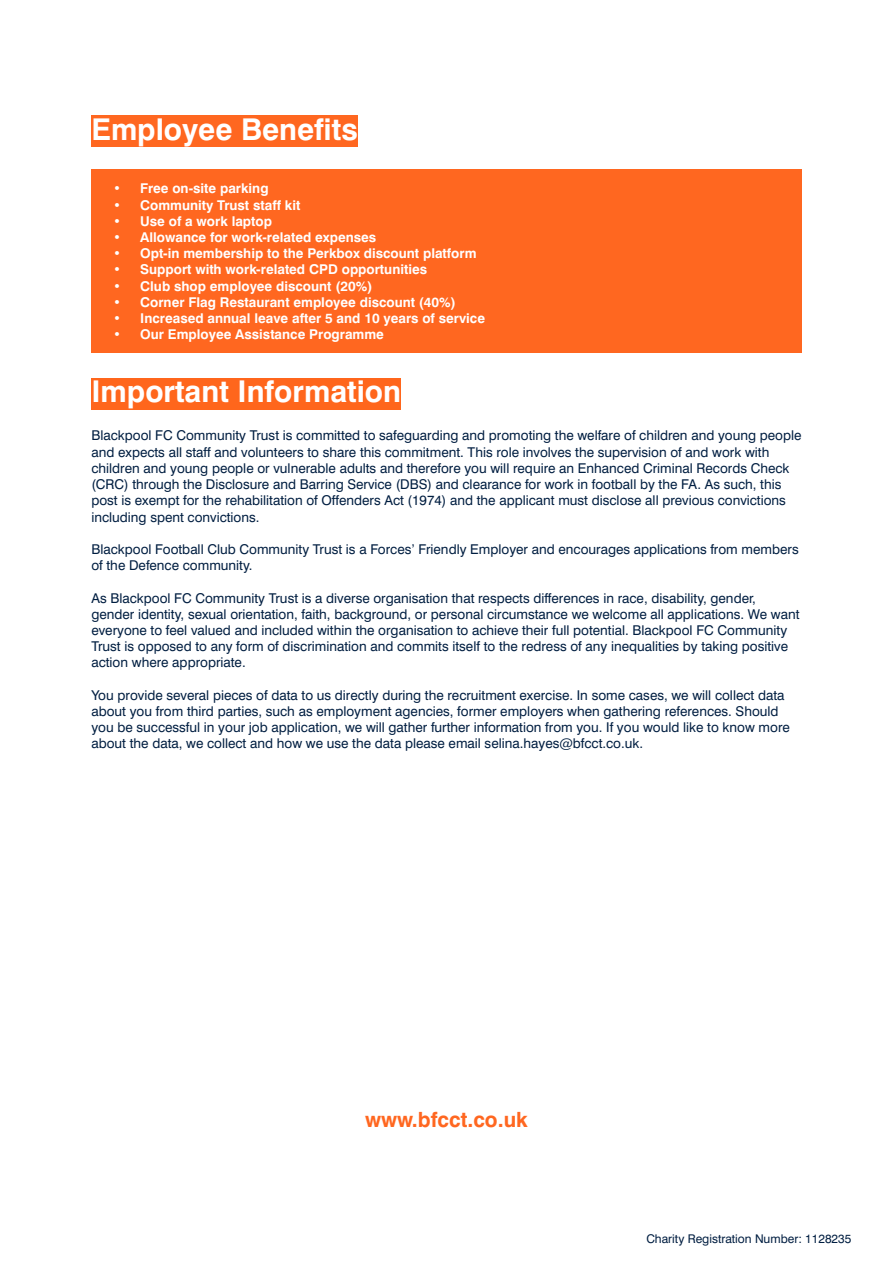
<style>
.page{position:relative;width:893px;height:1263px;background:#fff}
.page>*{position:absolute;margin:0;border:0;box-sizing:border-box;transform-origin:0 0}
.t1{font:700 30px "Swiss 721 BT";color:#fff}
.t2{font:700 21px "Swiss 721 BT";color:#ff6720}
.t3{font:13.5px/16.2px "Swiss 721 BT";color:#001e41}
.t4{font:700 13.5px "Swiss 721 BT";color:#fff}
.t5{font:12px "Swiss 721 BT";color:#001e41}
</style>
<div class="page">
<div style="left:91px;top:170px;width:710px;height:183px;background:#ff6720"></div>
<div style="left:91px;top:116px;width:267px;height:31px;background:#ff6720"></div>
<div style="left:91px;top:378px;width:310px;height:31px;background:#ff661c"></div>
<p class="t1" style="left:91px;top:111px;width:268px">Employee Benefits</p>
<p class="t4" style="left:113px;top:180px;width:157px">• Free on-site parking</p>
<p class="t4" style="left:113px;top:197px;width:189px">• Community Trust staff kit</p>
<p class="t4" style="left:113px;top:213px;width:160px">• Use of a work laptop</p>
<p class="t4" style="left:113px;top:229px;width:265px">• Allowance for work-related expenses</p>
<p class="t4" style="left:113px;top:245px;width:365px">• Opt-in membership to the Perkbox discount platform</p>
<p class="t4" style="left:113px;top:261px;width:315px">• Support with work-related CPD opportunities</p>
<p class="t4" style="left:113px;top:278px;width:261px">• Club shop employee discount (20%)</p>
<p class="t4" style="left:113px;top:294px;width:344px">• Corner Flag Restaurant employee discount (40%)</p>
<p class="t4" style="left:113px;top:310px;width:373px">• Increased annual leave after 5 and 10 years of service</p>
<p class="t4" style="left:113px;top:326px;width:272px">• Our Employee Assistance Programme</p>
<p class="t1" style="left:91px;top:373px;width:311px">Important Information</p>
<p class="t3" style="left:91px;top:427px;width:712px">Blackpool FC Community Trust is committed to safeguarding and promoting the welfare of children and young people and expects all staff and volunteers to share this commitment. This role involves the supervision of and work with children and young people or vulnerable adults and therefore you will require an Enhanced Criminal Records Check (CRC) through the Disclosure and Barring Service (DBS) and clearance for work in football by the FA. As such, this post is exempt for the rehabilitation of Offenders Act (1974) and the applicant must disclose all previous convictions including spent convictions.</p>
<p class="t3" style="left:91px;top:541px;width:709px">Blackpool Football Club Community Trust is a Forces’ Friendly Employer and encourages applications from members of the Defence community.</p>
<p class="t3" style="left:91px;top:589px;width:709px">As Blackpool FC Community Trust is a diverse organisation that respects differences in race, disability, gender, gender identity, sexual orientation, faith, background, or personal circumstance we welcome all applications. We want everyone to feel valued and included within the organisation to achieve their full potential. Blackpool FC Community Trust is opposed to any form of discrimination and commits itself to the redress of any inequalities by taking positive action where appropriate.</p>
<p class="t3" style="left:91px;top:687px;width:700px">You provide several pieces of data to us directly during the recruitment exercise. In some cases, we will collect data about you from third parties, such as employment agencies, former employers when gathering references. Should you be successful in your job application, we will gather further information from you. If you would like to know more about the data, we collect and how we use the data please email selina.hayes@bfcct.co.uk.</p>
<p class="t2" style="left:365px;top:1106px;width:164px">www.bfcct.co.uk</p>
<p class="t5" style="left:646px;top:1232px;width:206px">Charity Registration Number: 1128235</p>
</div>
